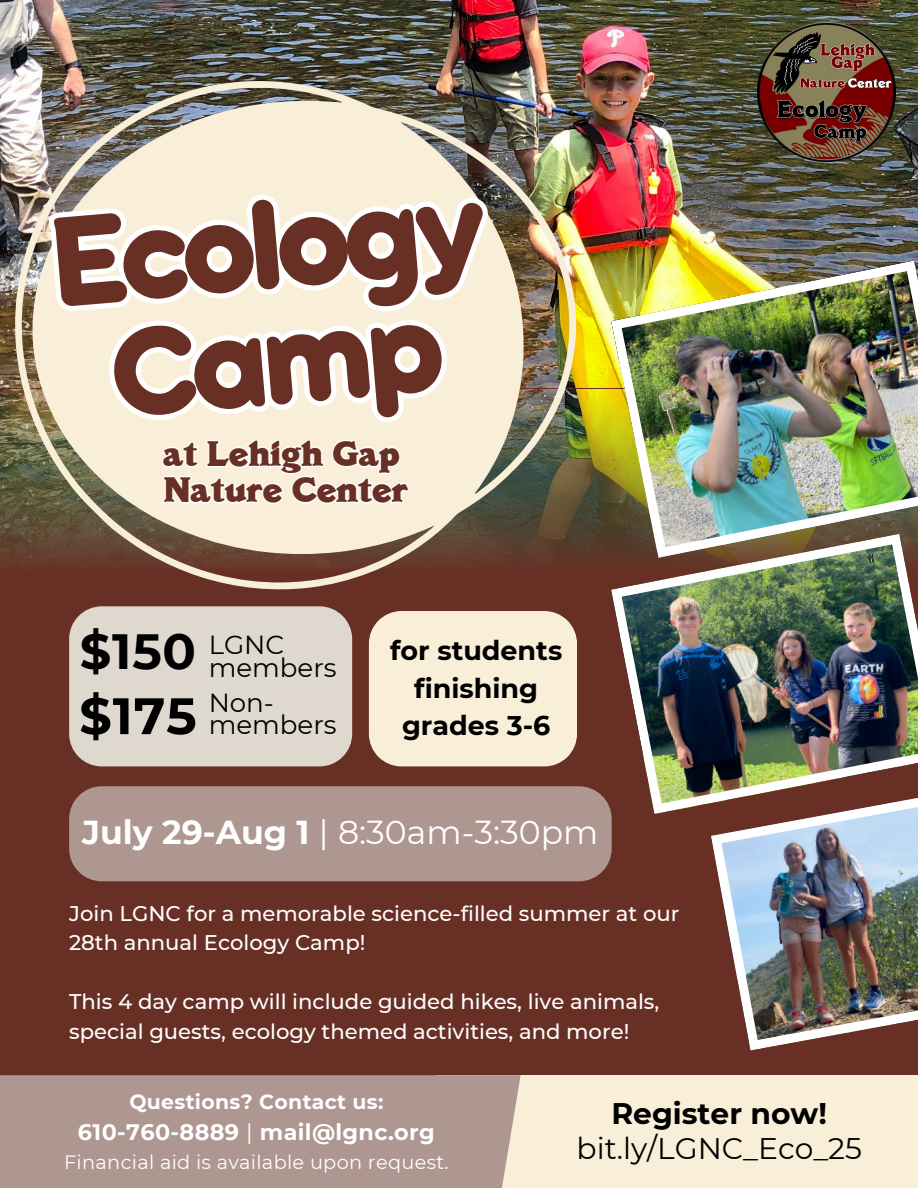
<style>
.page{position:relative;width:918px;height:1188px;background:#683025}
.page>*{position:absolute;margin:0;border:0;box-sizing:border-box;transform-origin:0 0}
.t1{font:700 137.25px/115.8px "Bubbleboddy Neue";color:#683025;text-align:center}
.t2{font:700 51.15px "Montserrat";color:#000}
.t3{font:700 49.35px "Montserrat";color:#000}
.t4{font:34.5px/36.2px "Crimmon";color:#683025}
.t5{font:33.15px "Montserrat";color:#fff}
.t6{font:29.7px/35.1px "Montserrat";color:#000;text-align:center}
.t7{font:700 27px/37.2px "Montserrat";color:#000;text-align:center}
.t8{font:26.1px/22.5px "Montserrat";color:#000}
.t9{font:700 22.35px "Montserrat";letter-spacing:.015em;color:#fff}
.t10{font:500 21.15px/29.5px "Montserrat";color:#fff}
.t11{font:700 20.4px "Montserrat";letter-spacing:.015em;color:#fff}
.t12{font:19.35px "Montserrat";letter-spacing:.015em;color:#fff}
.s1{font-weight:700}
.s2{font-weight:400}
</style>
<div class="page">
<img style="left:659px;top:0;width:259px;height:261px">
<img style="left:659px;top:261px;width:259px;height:273px">
<img style="left:632px;top:534px;width:286px;height:280px">
<img style="left:711px;top:785px;width:207px;height:265px">
<div style="left:69px;top:606px;width:283px;height:160px;background:#dfd8cf;border-radius:33px"></div>
<div style="left:69px;top:786px;width:543px;height:95px;background:#ae9691;border-radius:33px"></div>
<div style="left:437px;top:1075px;width:481px;height:113px;background:#f9efd8"></div>
<div style="left:0;top:1075px;width:520px;height:113px;background:#ae9691"></div>
<img style="left:0;top:0;width:659px;height:701px">
<svg style="left:160px;top:454px;width:251px;height:58px"></svg>
<div style="left:369px;top:611px;width:208px;height:155px;background:#f9efd8"></div>
<svg style="left:42px;top:167px;width:462px;height:180px"></svg>
<svg style="left:97px;top:289px;width:361px;height:165px"></svg>
<img style="left:757px;top:23px;width:139px;height:138px">
<p class="t1" style="left:45px;top:216px;width:440px;rotate:-5deg">Ecology<br>Camp</p>
<p class="t4" style="left:163px;top:436px;width:247px">at Lehigh Gap<br>Nature Center</p>
<h2 class="t3" style="left:80px;top:621px;width:118px">$150</h2>
<h6 class="t2" style="left:79px;top:685px;width:119px">$175</h6>
<h6 class="t8" style="left:209px;top:633px;width:129px">LGNC members</h6>
<h2 class="t8" style="left:209px;top:691px;width:129px">Non&shy;members</h2>
<p class="t7" style="left:390px;top:632px;width:174px">for students finishing grades 3-6</p>
<p class="t5" style="left:82px;top:812px;width:518px"><span class="s1">July 29-Aug 1</span> | 8:30am-3:30pm</p>
<p class="t10" style="left:69px;top:898px;width:612px">Join LGNC for a memorable science-filled summer at our<br>28th annual Ecology Camp!</p>
<h4 class="t10" style="left:69px;top:987px;width:592px">This 4 day camp will include guided hikes, live animals, special guests, ecology themed activities, and more!</h4>
<h3 class="t11" style="left:129px;top:1089px;width:256px">Questions? Contact us:</h3>
<p class="t9" style="left:78px;top:1118px;width:358px">610-760-8889 <span class="s2">|</span> mail@lgnc.org</p>
<p class="t12" style="left:64px;top:1150px;width:386px">Financial aid is available upon request.</p>
<p class="t6" style="left:577px;top:1096px;width:287px"><span class="s1">Register now! </span>bit.ly/LGNC_Eco_25</p>
</div>
